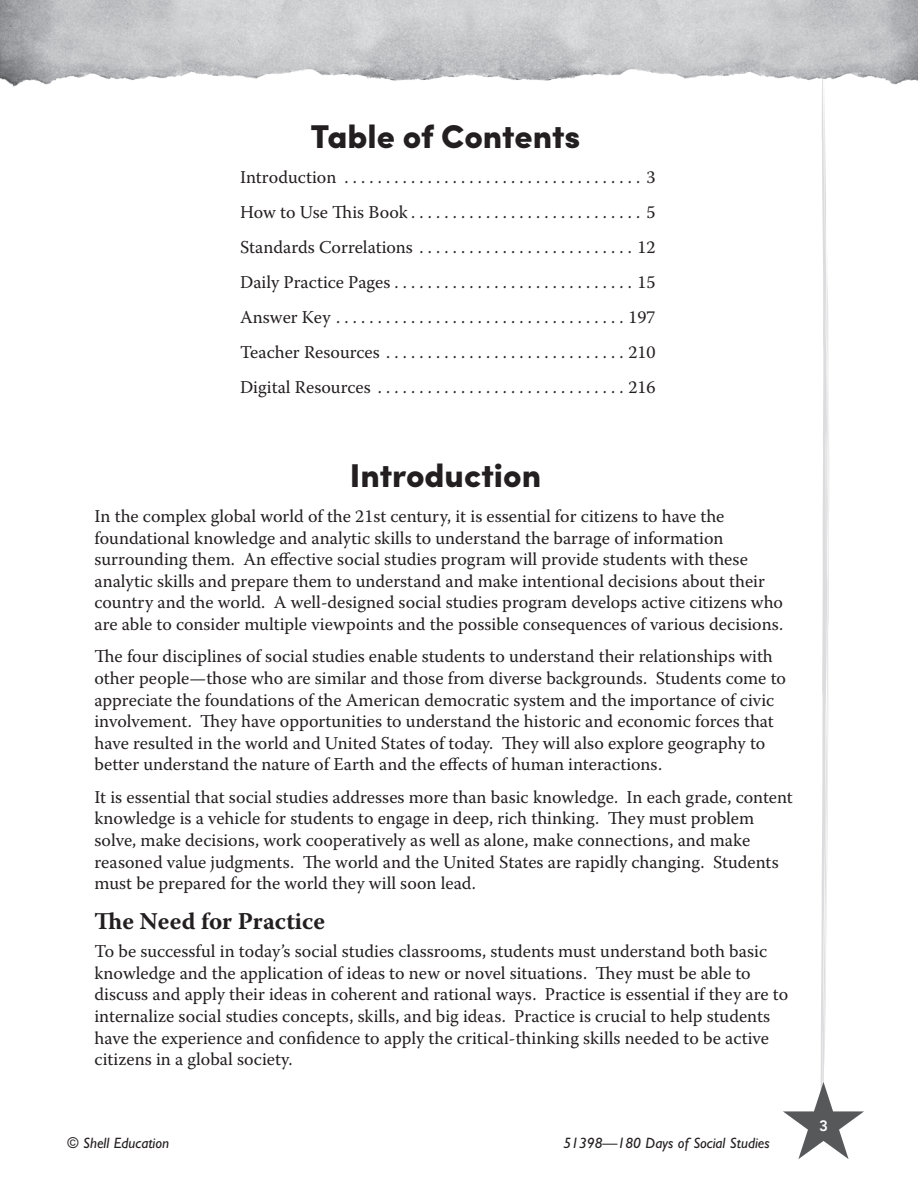
<style>
.page{position:relative;width:918px;height:1188px;background:#fff}
.page>*{position:absolute;margin:0;border:0;box-sizing:border-box;transform-origin:0 0}
.t1{font:900 33px "Sofia Pro";color:#231f20}
.t2{font:700 24px "Warnock Pro";color:#231f20}
.t3{font:18px/21.6px "Warnock Pro";color:#231f20}
.t4{font:italic 15px "Gill Sans Std";color:#231f20}
.t5{font:800 15px "Avenir";color:#fff}
</style>
<div class="page">
<img style="left:0;top:0;width:918px;height:87px">
<svg style="left:783px;top:56px;width:81px;height:1103px"></svg>
<h1 class="t1" style="left:311px;top:110px;width:271px">Table of Contents</h1>
<p class="t3" style="left:240px;top:159px;width:417px;line-height:35.1px;text-align:justify">Introduction . . . . . . . . . . . . . . . . . . . . . . . . . . . . . . . . . . . . 3<br>How to Use This Book . . . . . . . . . . . . . . . . . . . . . . . . . . . . 5<br>Standards Correlations . . . . . . . . . . . . . . . . . . . . . . . . . . 12<br>Daily Practice Pages . . . . . . . . . . . . . . . . . . . . . . . . . . . . . 15<br>Answer Key . . . . . . . . . . . . . . . . . . . . . . . . . . . . . . . . . . . 197<br>Teacher Resources . . . . . . . . . . . . . . . . . . . . . . . . . . . . . 210<br>Digital Resources . . . . . . . . . . . . . . . . . . . . . . . . . . . . . . 216</p>
<h1 class="t1" style="left:350px;top:449px;width:193px">Introduction</h1>
<p class="t3" style="left:94px;top:505px;width:690px">In the complex global world of the 21st century, it is essential for citizens to have the foundational knowledge and analytic skills to understand the barrage of information surrounding them. An effective social studies program will provide students with these analytic skills and prepare them to understand and make intentional decisions about their country and the world. A well-designed social studies program develops active citizens who are able to consider multiple viewpoints and the possible consequences of various decisions.</p>
<p class="t3" style="left:94px;top:645px;width:693px">The four disciplines of social studies enable students to understand their relationships with other people—those who are similar and those from diverse backgrounds. Students come to appreciate the foundations of the American democratic system and the importance of civic involvement. They have opportunities to understand the historic and economic forces that have resulted in the world and United States of today. They will also explore geography to better understand the nature of Earth and the effects of human interactions.</p>
<p class="t3" style="left:94px;top:786px;width:700px">It is essential that social studies addresses more than basic knowledge. In each grade, content knowledge is a vehicle for students to engage in deep, rich thinking. They must problem solve, make decisions, work cooperatively as well as alone, make connections, and make reasoned value judgments. The world and the United States are rapidly changing. Students must be prepared for the world they will soon lead.</p>
<h2 class="t2" style="left:94px;top:907px;width:232px">The Need for Practice</h2>
<p class="t3" style="left:94px;top:940px;width:695px">To be successful in today’s social studies classrooms, students must understand both basic knowledge and the application of ideas to new or novel situations. They must be able to discuss and apply their ideas in coherent and rational ways. Practice is essential if they are to internalize social studies concepts, skills, and big ideas. Practice is crucial to help students have the experience and confidence to apply the critical-thinking skills needed to be active citizens in a global society.</p>
<p class="t4" style="left:68px;top:1134px;width:103px">© Shell Education</p>
<p class="t4" style="left:563px;top:1134px;width:208px">51398—180 Days of Social Studies</p>
<p class="t5" style="left:819px;top:1114px;width:10px">3</p>
</div>
